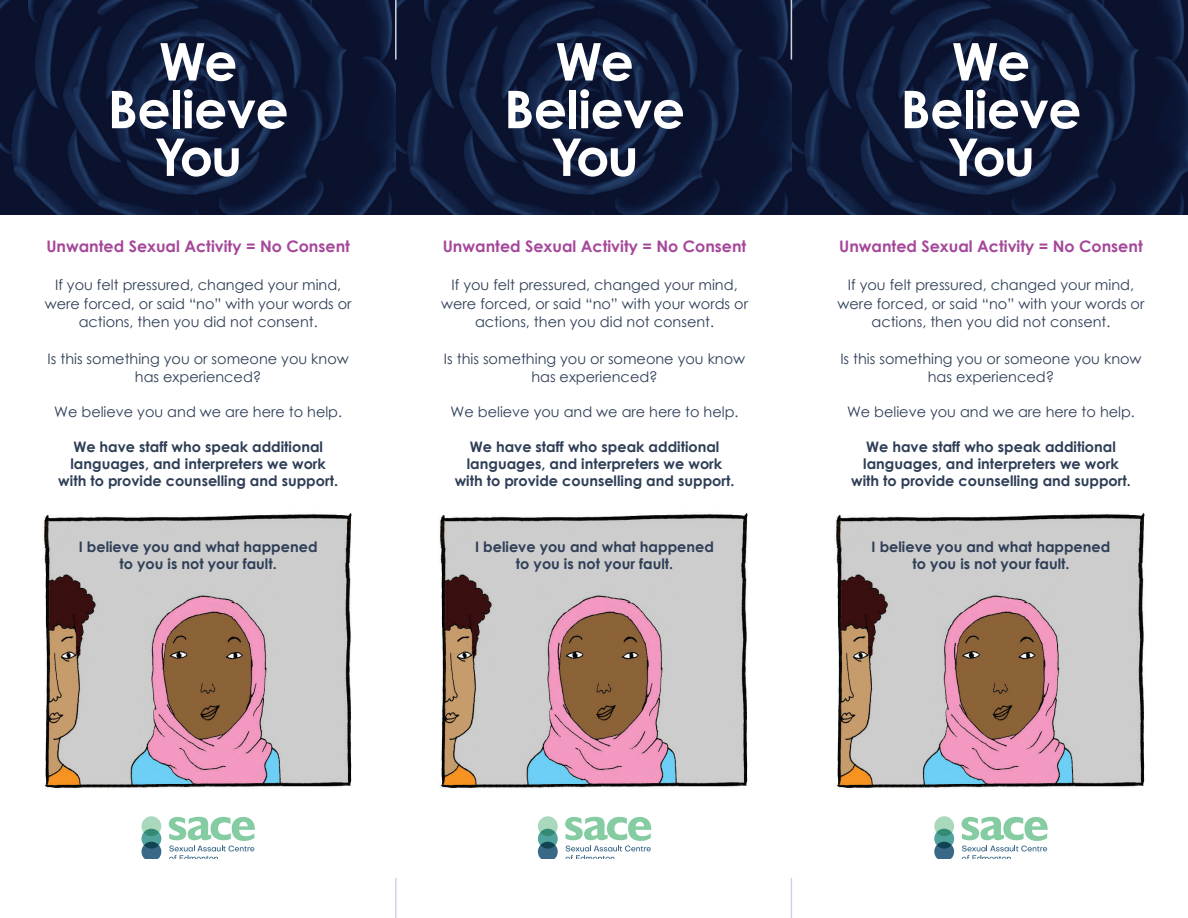
<style>
.page{position:relative;width:1188px;height:918px;background:#fff}
.page>*{position:absolute;margin:0;border:0;box-sizing:border-box;transform-origin:0 0}
.t1{font:700 52.05px/47.7px "Century Gothic";letter-spacing:-.01em;color:#fff;text-align:center}
.t2{font:700 15.9px "Century Gothic";color:#a5479a}
.t3{font:14.4px/18.8px "Century Gothic";color:#2f3f57;text-align:center}
.t4{font:700 14.4px/17.4px "Century Gothic";color:#2e3e56;text-align:center}
.t5{font:700 14.4px/17.4px "Century Gothic";color:#2f3f57;text-align:center}
.t6{font:14.4px "Century Gothic";color:#2e3e56}
</style>
<div class="page">
<img style="left:43px;top:512px;width:309px;height:277px">
<img style="left:0;top:0;width:396px;height:214px">
<div style="left:141px;top:816px;width:20px;height:20px;background:#a9d8bd;border-radius:50%"></div>
<svg style="left:141px;top:829px;width:20px;height:20px"></svg>
<svg style="left:141px;top:842px;width:20px;height:16px"></svg>
<svg style="left:169px;top:817px;width:86px;height:41px"></svg>
<img style="left:439px;top:512px;width:309px;height:277px">
<svg style="left:396px;top:0;width:397px;height:214px;background:#0e1937"></svg>
<div style="left:538px;top:816px;width:20px;height:20px;background:#a9d8bd;border-radius:50%"></div>
<svg style="left:538px;top:829px;width:20px;height:20px"></svg>
<svg style="left:538px;top:842px;width:20px;height:16px"></svg>
<svg style="left:565px;top:817px;width:86px;height:41px"></svg>
<img style="left:835px;top:512px;width:310px;height:277px">
<svg style="left:793px;top:0;width:395px;height:214px;background:#0d1937"></svg>
<div style="left:934px;top:816px;width:20px;height:20px;background:#a9d8bd;border-radius:50%"></div>
<svg style="left:934px;top:829px;width:20px;height:20px"></svg>
<svg style="left:934px;top:842px;width:20px;height:16px"></svg>
<svg style="left:962px;top:817px;width:86px;height:41px"></svg>
<hr style="left:791px;top:878px;width:1px;height:40px;background:#cdd5e4">
<hr style="left:791px;top:0;width:1px;height:60px;background:#cdd5e4">
<hr style="left:395px;top:878px;width:2px;height:40px;background:#cdd5e4">
<hr style="left:395px;top:0;width:2px;height:60px;background:#cdd5e4">
<h1 class="t1" style="left:108px;top:35px;width:183px">We<br>Believe<br>You</h1>
<p class="t2" style="left:46px;top:234px;width:305px">Unwanted Sexual Activity = No Consent</p>
<p class="t3" style="left:45px;top:275px;width:308px">If you felt pressured, changed your mind, were forced, or said “no” with your words or actions, then you did not consent.</p>
<p class="t3" style="left:48px;top:349px;width:303px">Is this something you or someone you know has experienced?</p>
<p class="t6" style="left:54px;top:402px;width:289px">We believe you and we are here to help.</p>
<p class="t4" style="left:58px;top:437px;width:281px">We have staff who speak additional languages, and interpreters we work with to provide counselling and support.</p>
<p class="t5" style="left:79px;top:537px;width:240px">I believe you and what happened to you is not your fault.</p>
<h1 class="t1" style="left:504px;top:35px;width:183px">We<br>Believe<br>You</h1>
<p class="t2" style="left:443px;top:234px;width:305px">Unwanted Sexual Activity = No Consent</p>
<p class="t3" style="left:441px;top:275px;width:308px">If you felt pressured, changed your mind, were forced, or said “no” with your words or actions, then you did not consent.</p>
<p class="t3" style="left:444px;top:349px;width:303px">Is this something you or someone you know has experienced?</p>
<p class="t6" style="left:451px;top:402px;width:289px">We believe you and we are here to help.</p>
<p class="t4" style="left:455px;top:437px;width:281px">We have staff who speak additional languages, and interpreters we work with to provide counselling and support.</p>
<p class="t5" style="left:475px;top:537px;width:240px">I believe you and what happened to you is not your fault.</p>
<h1 class="t1" style="left:900px;top:35px;width:183px">We<br>Believe<br>You</h1>
<p class="t2" style="left:839px;top:234px;width:305px">Unwanted Sexual Activity = No Consent</p>
<p class="t3" style="left:838px;top:275px;width:308px">If you felt pressured, changed your mind, were forced, or said “no” with your words or actions, then you did not consent.</p>
<p class="t3" style="left:840px;top:349px;width:303px">Is this something you or someone you know has experienced?</p>
<p class="t6" style="left:847px;top:402px;width:289px">We believe you and we are here to help.</p>
<p class="t4" style="left:851px;top:437px;width:281px">We have staff who speak additional languages, and interpreters we work with to provide counselling and support.</p>
<p class="t5" style="left:872px;top:537px;width:240px">I believe you and what happened to you is not your fault.</p>
</div>
